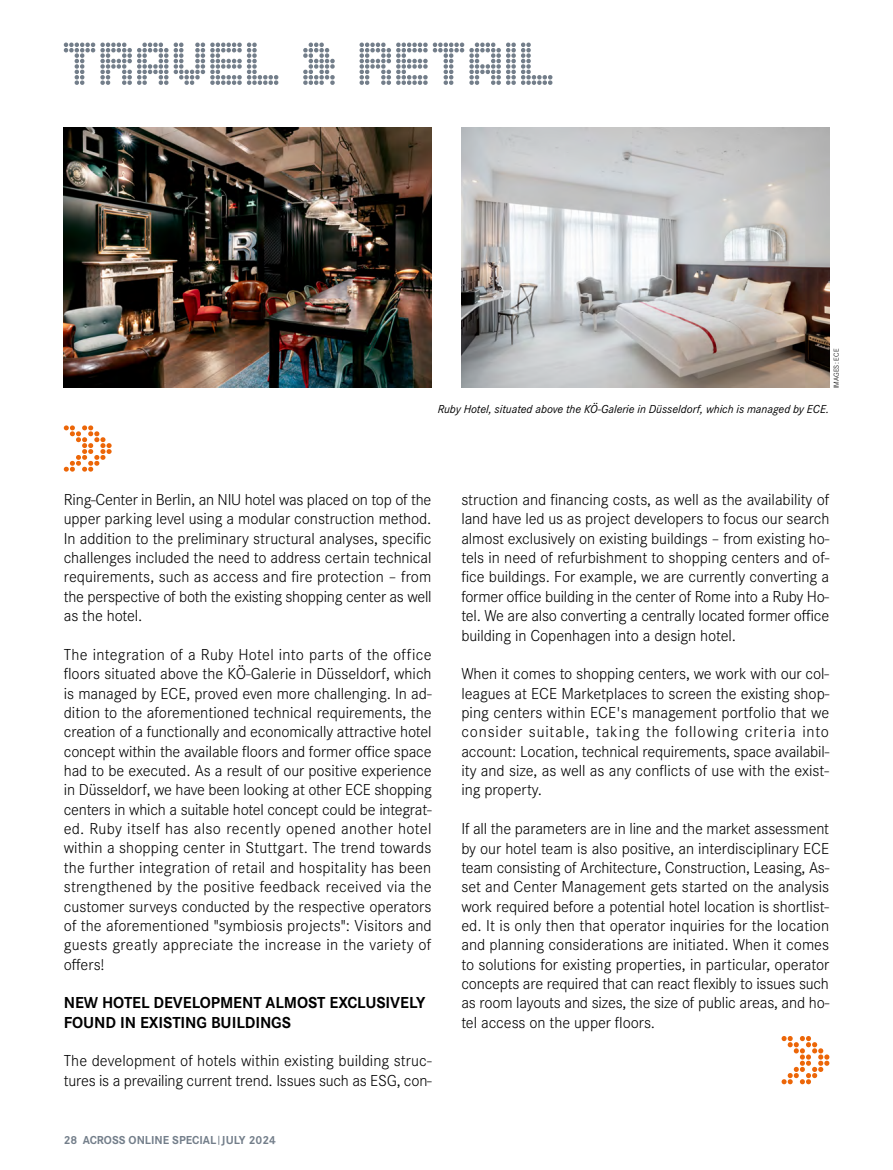
<style>
.page{position:relative;width:893px;height:1170px;background:#fff}
.page>*{position:absolute;margin:0;border:0;box-sizing:border-box;transform-origin:0 0}
.t1{font:300 16.5px/19.4px "Corporate S Pro";letter-spacing:-.005em;color:#000;text-align:justify}
.t2{font:700 16.5px/19.4px "Corporate S Pro";letter-spacing:-.005em;color:#000}
.t3{font:italic 12px "Corporate S Pro";color:#000}
.t4{font:700 12px "Corporate S Pro";color:#737e8a}
.t5{font:300 7.5px "Corporate S Pro";color:#000}
.s1{font-size:10.8px}
</style>
<div class="page">
<svg style="left:64px;top:43px;width:488px;height:42px"></svg>
<img style="left:64px;top:128px;width:368px;height:260px">
<img style="left:461px;top:128px;width:368px;height:260px">
<svg style="left:64px;top:425px;width:48px;height:46px"></svg>
<svg style="left:782px;top:1036px;width:47px;height:48px"></svg>
<p class="t5" style="left:831px;top:388px;width:41px;rotate:-90deg">IMAGES: ECE</p>
<p class="t3" style="left:438px;top:400px;width:393px">Ruby Hotel, situated above the KÖ-Galerie in Düsseldorf, which is managed by ECE.</p>
<p class="t1" style="left:64px;top:488px;width:369px">Ring-Center in Berlin, an NIU hotel was placed on top of the upper parking level using a modular construction method.<br>In addition to the preliminary structural analyses, specific challenges included the need to address certain technical requirements, such as access and fire protection – from the perspective of both the existing shopping center as well as the hotel.</p>
<p class="t1" style="left:64px;top:643px;width:369px">The integration of a Ruby Hotel into parts of the office floors situated above the KÖ-Galerie in Düsseldorf, which is managed by ECE, proved even more challenging. In ad&shy;dition to the aforementioned technical requirements, the creation of a functionally and economically attractive hotel concept within the available floors and former office space had to be executed. As a result of our positive experience in Düsseldorf, we have been looking at other ECE shopping centers in which a suitable hotel concept could be integrat&shy;ed. Ruby itself has also recently opened another hotel within a shopping center in Stuttgart. The trend towards the further integration of retail and hospitality has been strengthened by the positive feedback received via the customer surveys conducted by the respective operators of the aforementioned "symbiosis projects": Visitors and guests greatly appreciate the increase in the variety of offers!</p>
<p class="t2" style="left:64px;top:991px;width:363px">NEW HOTEL DEVELOPMENT ALMOST EXCLUSIVELY<br>FOUND IN EXISTING BUILDINGS</p>
<p class="t1" style="left:64px;top:1050px;width:370px">The development of hotels within existing building struc&shy;tures is a prevailing current trend. Issues such as ESG, con-</p>
<p class="t4" style="left:64px;top:1130px;width:214px">28 ACROSS ONLINE SPECIAL <span class="s1">|</span> JULY 2024</p>
<p class="t1" style="left:461px;top:489px;width:370px">struction and financing costs, as well as the availability of land have led us as project developers to focus our search almost exclusively on existing buildings – from existing ho&shy;tels in need of refurbishment to shopping centers and of&shy;fice buildings. For example, we are currently converting a former office building in the center of Rome into a Ruby Ho&shy;tel. We are also converting a centrally located former office building in Copenhagen into a design hotel.</p>
<p class="t1" style="left:461px;top:663px;width:369px">When it comes to shopping centers, we work with our col&shy;leagues at ECE Marketplaces to screen the existing shop&shy;ping centers within ECE's management portfolio that we consider suitable, taking the following criteria into account: Location, technical requirements, space availabil&shy;ity and size, as well as any conflicts of use with the exist&shy;ing property.</p>
<p class="t1" style="left:461px;top:818px;width:370px">If all the parameters are in line and the market assessment by our hotel team is also positive, an interdisciplinary ECE team consisting of Architecture, Construction, Leasing, As&shy;set and Center Management gets started on the analysis work required before a potential hotel location is shortlist&shy;ed. It is only then that operator inquiries for the location and planning considerations are initiated. When it comes to solutions for existing properties, in particular, operator concepts are required that can react flexibly to issues such as room layouts and sizes, the size of public areas, and ho&shy;tel access on the upper floors.</p>
</div>
